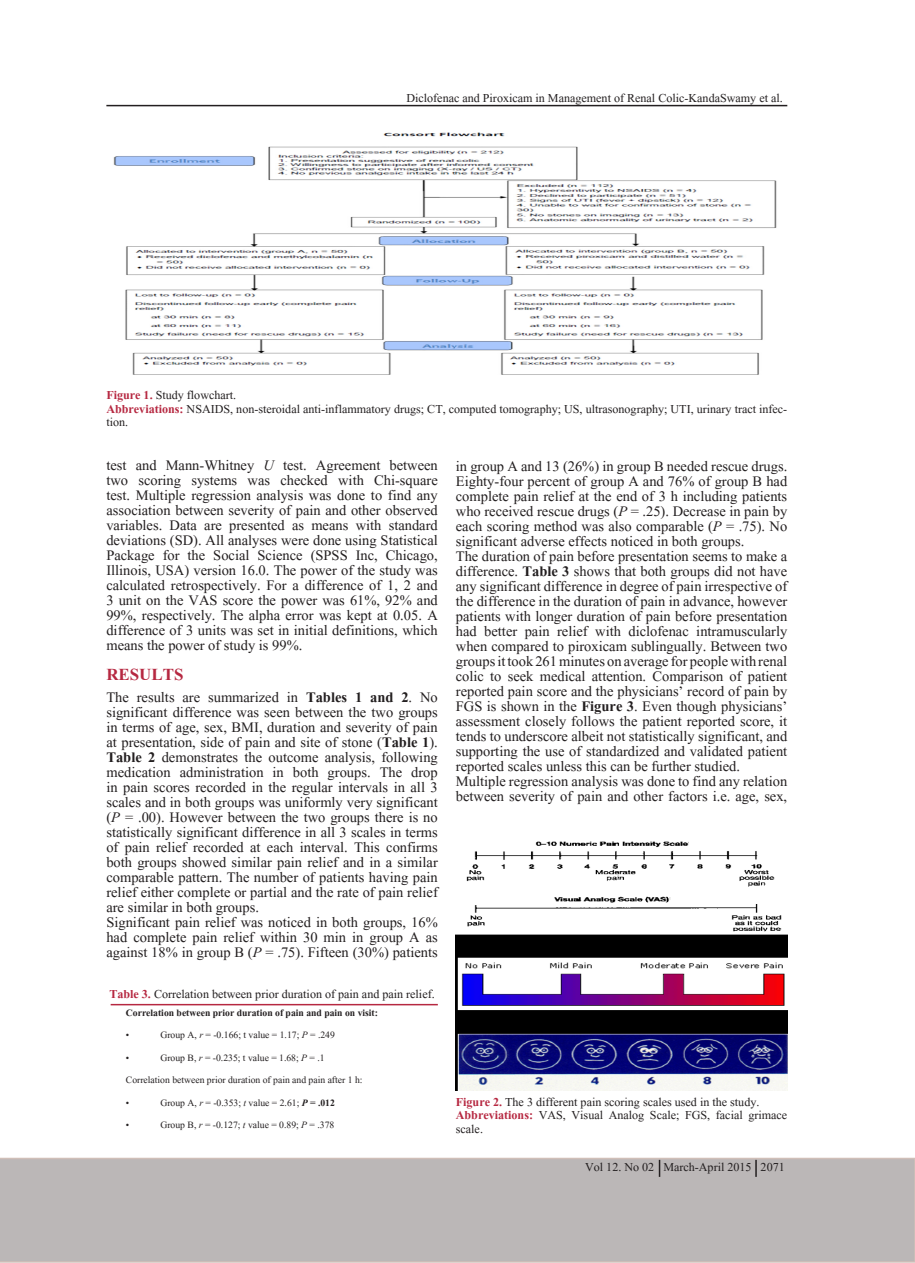
<style>
.page{position:relative;width:915px;height:1263px;background:#fff}
.page>*{position:absolute;margin:0;border:0;box-sizing:border-box;transform-origin:0 0}
.t1{font:700 21px "Aparajita";color:#b62841}
.t2{font:18px/15px "Aparajita";color:#231f20;text-align:justify}
.t3{font:15px/13.5px "Aparajita";color:#231f20}
.t4{font:12px "Aparajita";color:#231f20}
.t5{font:700 12px "Aparajita";color:#231f20}
.s1{font-weight:700;color:#b62841}
.s2{font-style:italic}
.s3{font-weight:700}
.s4{font-weight:700;font-style:italic}
</style>
<div class="page">
<hr style="left:106px;top:105px;width:681px;height:1px;background:#231f20">
<div style="left:0;top:1158px;width:914px;height:105px;background:#bbb7b7"></div>
<img style="left:455px;top:841px;width:332px;height:250px">
<hr style="left:111px;top:1004px;width:326px;height:1px;background:#b62841">
<img style="left:113px;top:132px;width:664px;height:243px">
<svg style="left:754px;top:1160px;width:2px;height:18px"></svg>
<svg style="left:657px;top:1160px;width:3px;height:18px"></svg>
<p class="t3" style="left:406px;top:92px;width:378px">Diclofenac and Piroxicam in Management of Renal Colic-KandaSwamy et al.</p>
<p class="t3" style="left:106px;top:390px;width:131px"><span class="s1">Figure 1.</span> Study flowchart.</p>
<p class="t3" style="left:106px;top:403px;width:682px"><span class="s1">Abbreviations:</span> NSAIDS, non-steroidal anti-inflammatory drugs; CT, computed tomography; US, ultrasonography; UTI, urinary tract infec&shy;tion.</p>
<p class="t2" style="left:106px;top:459px;width:333px">test and Mann-Whitney <span class="s2">U</span> test. Agreement between two scoring systems was checked with Chi-square test. Multiple regression analysis was done to find any association between severity of pain and other observed variables. Data are presented as means with standard deviations (SD). All analyses were done using Statistical Package for the Social Science (SPSS Inc, Chicago, Illinois, USA) version 16.0. The power of the study was calculated retrospectively. For a difference of 1, 2 and 3 unit on the VAS score the power was 61%, 92% and 99%, respectively. The alpha error was kept at 0.05. A difference of 3 units was set in initial definitions, which means the power of study is 99%.</p>
<p class="t1" style="left:106px;top:664px;width:79px">RESULTS</p>
<p class="t2" style="left:106px;top:692px;width:333px">The results are summarized in <span class="s3">Tables 1 and 2</span>. No significant difference was seen between the two groups in terms of age, sex, BMI, duration and severity of pain at presentation, side of pain and site of stone (<span class="s3">Table 1</span>).<br><span class="s3">Table 2</span> demonstrates the outcome analysis, following medication administration in both groups. The drop in pain scores recorded in the regular intervals in all 3 scales and in both groups was uniformly very significant (<span class="s2">P</span> = .00). However between the two groups there is no statistically significant difference in all 3 scales in terms of pain relief recorded at each interval. This confirms both groups showed similar pain relief and in a similar comparable pattern. The number of patients having pain relief either complete or partial and the rate of pain relief are similar in both groups.</p>
<p class="t2" style="left:106px;top:917px;width:333px">Significant pain relief was noticed in both groups, 16% had complete pain relief within 30 min in group A as against 18% in group B (<span class="s2">P</span> = .75). Fifteen (30%) patients</p>
<p class="t3" style="left:109px;top:988px;width:327px"><span class="s1">Table 3.</span> Correlation between prior duration of pain and pain relief.</p>
<p class="t5" style="left:126px;top:1007px;width:253px">Correlation between prior duration of pain and pain on visit:</p>
<p class="t4" style="left:126px;top:1029px;width:5px">•</p>
<p class="t4" style="left:160px;top:1029px;width:176px">Group A, <span class="s2">r</span> = -0.166; t value = 1.17; <span class="s2">P</span> = .249</p>
<p class="t4" style="left:126px;top:1052px;width:5px">•</p>
<p class="t4" style="left:160px;top:1052px;width:166px">Group B, <span class="s2">r</span> = -0.235; t value = 1.68; <span class="s2">P</span> = .1</p>
<p class="t4" style="left:126px;top:1074px;width:238px">Correlation between prior duration of pain and pain after 1 h:</p>
<p class="t4" style="left:126px;top:1097px;width:5px">•</p>
<p class="t4" style="left:160px;top:1097px;width:176px">Group A, <span class="s2">r</span> = -0.353; <span class="s2">t</span> value = 2.61; <span class="s4">P</span> <span class="s3">= .012</span></p>
<p class="t4" style="left:126px;top:1119px;width:5px">•</p>
<p class="t4" style="left:160px;top:1119px;width:175px">Group B, <span class="s2">r</span> = -0.127; <span class="s2">t</span> value = 0.89; <span class="s2">P</span> = .378</p>
<p class="t2" style="left:455px;top:460px;width:333px">in group A and 13 (26%) in group B needed rescue drugs.<br>Eighty-four percent of group A and 76% of group B had complete pain relief at the end of 3 h including patients who received rescue drugs (<span class="s2">P</span> = .25). Decrease in pain by each scoring method was also comparable (<span class="s2">P</span> = .75). No significant adverse effects noticed in both groups.</p>
<p class="t2" style="left:455px;top:550px;width:333px">The duration of pain before presentation seems to make a difference. <span class="s3">Table 3</span> shows that both groups did not have any significant difference in degree of pain irrespective of the difference in the duration of pain in advance, however patients with longer duration of pain before presentation had better pain relief with diclofenac intramuscularly when compared to piroxicam sublingually. Between two groups it took 261 minutes on average for people with renal colic to seek medical attention. Comparison of patient reported pain score and the physicians’ record of pain by FGS is shown in the <span class="s3">Figure 3</span>. Even though physicians’ assessment closely follows the patient reported score, it tends to underscore albeit not statistically significant, and supporting the use of standardized and validated patient reported scales unless this can be further studied.</p>
<p class="t2" style="left:455px;top:775px;width:333px">Multiple regression analysis was done to find any relation between severity of pain and other factors i.e. age, sex,</p>
<p class="t3" style="left:455px;top:1096px;width:305px"><span class="s1">Figure 2.</span> The 3 different pain scoring scales used in the study.</p>
<p class="t3" style="left:455px;top:1110px;width:333px"><span class="s1">Abbreviations:</span> VAS, Visual Analog Scale; FGS, facial grimace scale.</p>
<p class="t3" style="left:759px;top:1161px;width:26px">1995</p>
<p class="t3" style="left:585px;top:1161px;width:201px">Vol 12. No 02 March-April 2015 2071</p>
</div>
